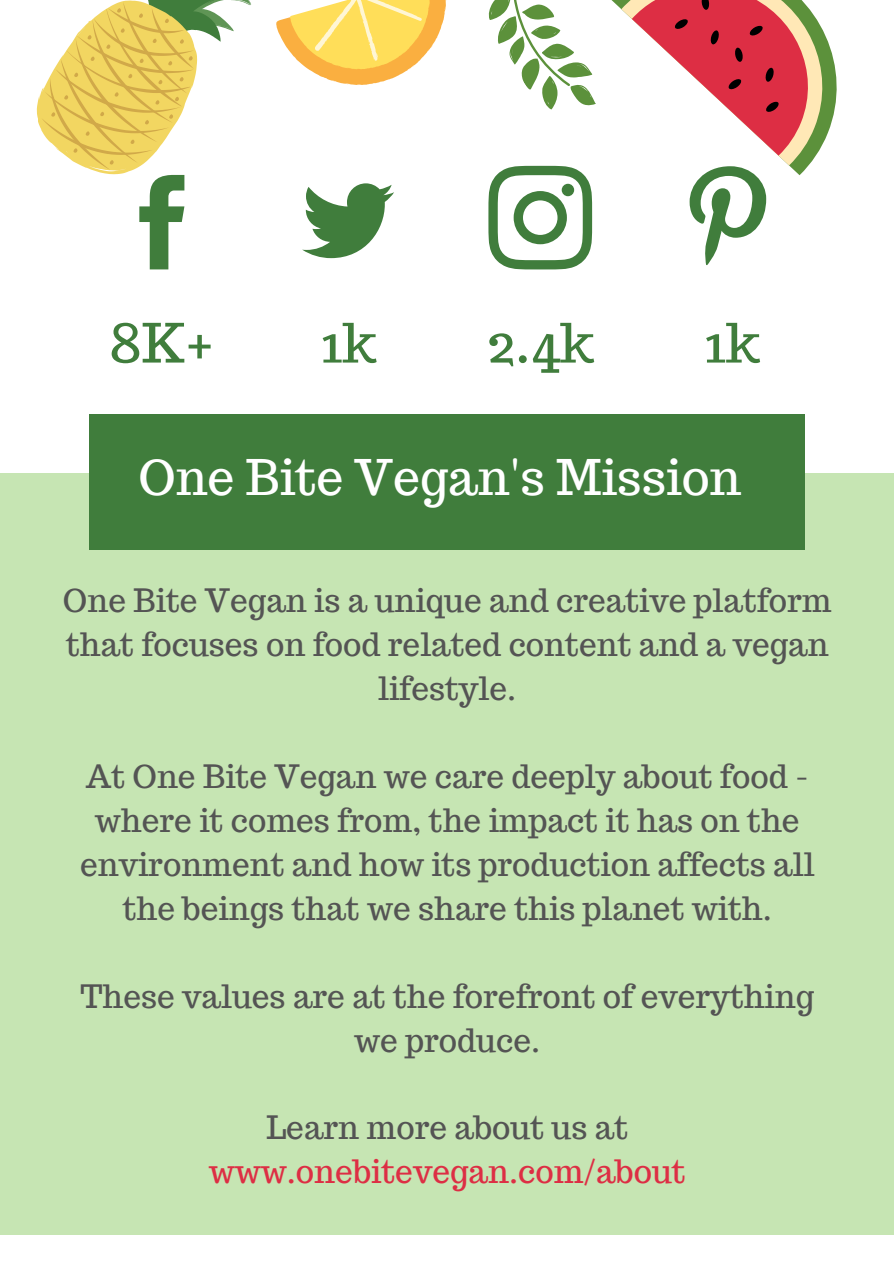
<style>
.page{position:relative;width:894px;height:1264px;background:#fff}
.page>*{position:absolute;margin:0;border:0;box-sizing:border-box;transform-origin:0 0}
.t1{font:54px "Trocchi";color:#407d3c}
.t2{font:48px "Trocchi";color:#fff}
.t3{font:31.5px/44px "Trocchi";color:#545454;text-align:center}
.t4{font:31.5px "Trocchi";color:#dd2e44}
</style>
<div class="page">
<svg style="left:276px;top:0;width:170px;height:85px"></svg>
<svg style="left:488px;top:0;width:108px;height:109px"></svg>
<svg style="left:37px;top:0;width:214px;height:269px"></svg>
<svg style="left:302px;top:183px;width:92px;height:75px"></svg>
<svg style="left:488px;top:166px;width:104px;height:103px"></svg>
<div style="left:561px;top:184px;width:13px;height:12px;background:#407d3c;border-radius:50%"></div>
<svg style="left:611px;top:0;width:226px;height:265px"></svg>
<div style="left:0;top:473px;width:893px;height:761px;background:#c6e5b3"></div>
<div style="left:89px;top:414px;width:715px;height:135px;background:#407d3c"></div>
<h1 class="t1" style="left:109px;top:307px;width:107px">8K+</h1>
<h1 class="t1" style="left:320px;top:307px;width:57px">1k</h1>
<h1 class="t1" style="left:703px;top:307px;width:57px">1k</h1>
<h1 class="t1" style="left:487px;top:307px;width:108px">2.4k</h1>
<h2 class="t2" style="left:138px;top:446px;width:604px">One Bite Vegan's Mission</h2>
<p class="t3" style="left:63px;top:578px;width:770px">One Bite Vegan is a unique and creative platform that focuses on food related content and a vegan lifestyle.</p>
<p class="t3" style="left:80px;top:754px;width:736px">At One Bite Vegan we care deeply about food - where it comes from, the impact it has on the environment and how its production affects all the beings that we share this planet with.</p>
<p class="t3" style="left:80px;top:973px;width:735px">These values are at the forefront of everything we produce.</p>
<p class="t3" style="left:266px;top:1105px;width:363px">Learn more about us at</p>
<p class="t4" style="left:209px;top:1151px;width:478px">www.onebitevegan.com/about</p>
</div>
